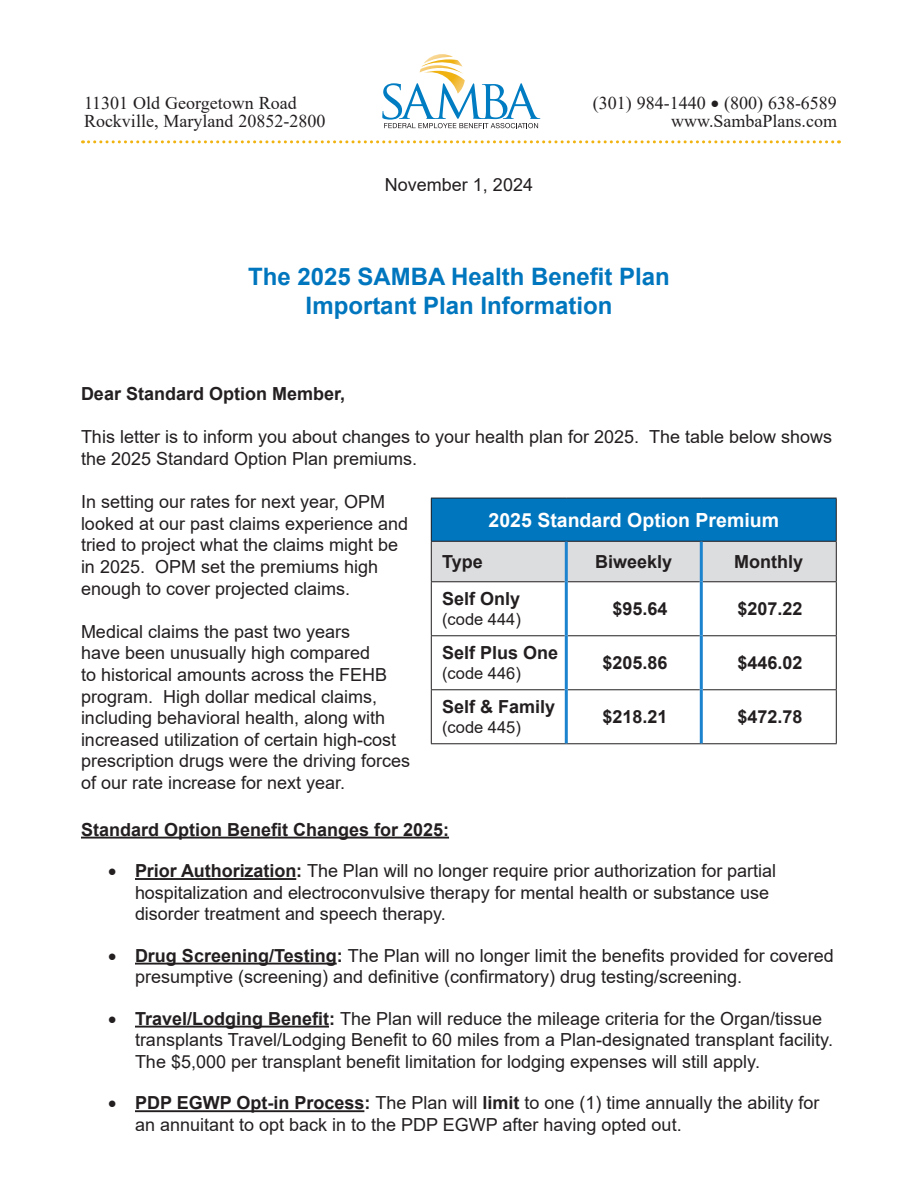
<style>
.page{position:relative;width:918px;height:1188px;background:#fff}
.page>*{position:absolute;margin:0;border:0;box-sizing:border-box;transform-origin:0 0}
.t1{font:700 24px "Arial";color:#0076be}
.t2{font:700 19.5px "Arial";color:#fff}
.t3{font:18px/21.6px "Arial";color:#231f20}
.t4{font:700 18px "Arial";color:#231f20}
.t5{font:18px "Times New Roman";color:#231f20}
.t6{font:16.5px "Arial";color:#231f20}
.s1{font-weight:700}
</style>
<div class="page">
<svg style="left:82px;top:140px;width:757px;height:3px"></svg>
<svg style="left:382px;top:54px;width:158px;height:74px"></svg>
<hr style="left:81px;top:837px;width:368px;height:2px;background:#231f20">
<hr style="left:135px;top:878px;width:161px;height:2px;background:#231f20">
<hr style="left:135px;top:963px;width:202px;height:2px;background:#231f20">
<hr style="left:135px;top:1026px;width:194px;height:2px;background:#231f20">
<hr style="left:135px;top:1110px;width:229px;height:2px;background:#231f20">
<div style="left:431px;top:498px;width:405px;height:43px;background:#0076be"></div>
<div style="left:432px;top:542px;width:404px;height:39px;background:#dcdddf"></div>
<hr style="left:431px;top:498px;width:135px;height:1px;background:#231f20">
<hr style="left:431px;top:498px;width:1px;height:43px;background:#231f20">
<hr style="left:566px;top:498px;width:135px;height:1px;background:#231f20">
<hr style="left:701px;top:498px;width:136px;height:1px;background:#231f20">
<hr style="left:836px;top:498px;width:1px;height:43px;background:#231f20">
<hr style="left:431px;top:541px;width:135px;height:1px;background:#231f20">
<hr style="left:431px;top:542px;width:1px;height:39px;background:#231f20">
<hr style="left:566px;top:541px;width:135px;height:1px;background:#231f20">
<hr style="left:701px;top:541px;width:136px;height:1px;background:#231f20">
<hr style="left:836px;top:542px;width:1px;height:39px;background:#231f20">
<hr style="left:431px;top:581px;width:134px;height:1px;background:#231f20">
<hr style="left:431px;top:582px;width:1px;height:53px;background:#231f20">
<hr style="left:568px;top:581px;width:132px;height:1px;background:#231f20">
<hr style="left:703px;top:581px;width:134px;height:1px;background:#231f20">
<hr style="left:836px;top:582px;width:1px;height:53px;background:#231f20">
<hr style="left:431px;top:635px;width:134px;height:1px;background:#231f20">
<hr style="left:431px;top:636px;width:1px;height:53px;background:#231f20">
<hr style="left:568px;top:635px;width:132px;height:1px;background:#231f20">
<hr style="left:703px;top:635px;width:134px;height:1px;background:#231f20">
<hr style="left:836px;top:636px;width:1px;height:53px;background:#231f20">
<hr style="left:431px;top:689px;width:134px;height:1px;background:#231f20">
<hr style="left:431px;top:690px;width:1px;height:53px;background:#231f20">
<hr style="left:568px;top:689px;width:132px;height:1px;background:#231f20">
<hr style="left:703px;top:689px;width:134px;height:1px;background:#231f20">
<hr style="left:836px;top:690px;width:1px;height:53px;background:#231f20">
<hr style="left:431px;top:743px;width:135px;height:1px;background:#231f20">
<hr style="left:566px;top:743px;width:135px;height:1px;background:#231f20">
<hr style="left:701px;top:743px;width:136px;height:1px;background:#231f20">
<hr style="left:565px;top:542px;width:3px;height:40px;background:#1c83cf">
<hr style="left:700px;top:542px;width:3px;height:40px;background:#1c83cf">
<hr style="left:565px;top:582px;width:3px;height:54px;background:#1c83cf">
<hr style="left:700px;top:582px;width:3px;height:54px;background:#1c83cf">
<hr style="left:565px;top:636px;width:3px;height:54px;background:#1c83cf">
<hr style="left:700px;top:636px;width:3px;height:54px;background:#1c83cf">
<hr style="left:565px;top:690px;width:3px;height:53px;background:#1c83cf">
<hr style="left:700px;top:690px;width:3px;height:53px;background:#1c83cf">
<p class="t5" style="left:84px;top:90px;width:214px">11301 Old Georgetown Road</p>
<p class="t5" style="left:84px;top:108px;width:243px">Rockville, Maryland 20852-2800</p>
<p class="t3" style="left:385px;top:174px;width:150px">November 1, 2024</p>
<p class="t5" style="left:593px;top:90px;width:246px">(301) 984-1440 • (800) 638-6589</p>
<p class="t5" style="left:671px;top:108px;width:167px">www.SambaPlans.com</p>
<p class="t1" style="left:248px;top:260px;width:423px">The 2025 SAMBA Health Benefit Plan</p>
<p class="t1" style="left:306px;top:288px;width:308px">Important Plan Information</p>
<p class="t4" style="left:81px;top:381px;width:266px">Dear Standard Option Member,</p>
<p class="t3" style="left:81px;top:426px;width:753px">This letter is to inform you about changes to your health plan for 2025. The table below shows the 2025 Standard Option Plan premiums.</p>
<p class="t3" style="left:81px;top:491px;width:329px">In setting our rates for next year, OPM looked at our past claims experience and tried to project what the claims might be in 2025. OPM set the premiums high enough to cover projected claims.</p>
<p class="t3" style="left:81px;top:620px;width:331px">Medical claims the past two years<br>have been unusually high compared<br>to historical amounts across the FEHB program. High dollar medical claims, including behavioral health, along with increased utilization of certain high-cost prescription drugs were the driving forces of our rate increase for next year.</p>
<p class="t4" style="left:81px;top:817px;width:370px">Standard Option Benefit Changes for 2025:</p>
<p class="t3" style="left:135px;top:860px;width:643px;text-indent:-27px">• <span class="s1">Prior Authorization:</span> The Plan will no longer require prior authorization for partial hospitalization and electroconvulsive therapy for mental health or substance use disorder treatment and speech therapy.</p>
<p class="t3" style="left:135px;top:944px;width:700px;text-indent:-27px">• <span class="s1">Drug Screening/Testing:</span> The Plan will no longer limit the benefits provided for covered presumptive (screening) and definitive (confirmatory) drug testing/screening.</p>
<p class="t3" style="left:135px;top:1007px;width:700px;text-indent:-27px">• <span class="s1">Travel/Lodging Benefit:</span> The Plan will reduce the mileage criteria for the Organ/tissue transplants Travel/Lodging Benefit to 60 miles from a Plan-designated transplant facility.<br>The $5,000 per transplant benefit limitation for lodging expenses will still apply.</p>
<p class="t3" style="left:135px;top:1092px;width:686px;text-indent:-27px">• <span class="s1">PDP EGWP Opt-in Process:</span> The Plan will <span class="s1">limit</span> to one (1) time annually the ability for an annuitant to opt back in to the PDP EGWP after having opted out.</p>
<p class="t2" style="left:489px;top:506px;width:292px">2025 Standard Option Premium</p>
<p class="t4" style="left:442px;top:549px;width:42px">Type</p>
<p class="t4" style="left:595px;top:549px;width:79px">Biweekly</p>
<p class="t4" style="left:734px;top:549px;width:70px">Monthly</p>
<p class="t4" style="left:442px;top:586px;width:80px">Self Only</p>
<p class="t6" style="left:442px;top:608px;width:80px">(code 444)</p>
<p class="t4" style="left:612px;top:596px;width:57px">$95.64</p>
<p class="t4" style="left:737px;top:596px;width:67px">$207.22</p>
<p class="t4" style="left:442px;top:640px;width:118px">Self Plus One</p>
<p class="t6" style="left:442px;top:662px;width:80px">(code 446)</p>
<p class="t4" style="left:602px;top:650px;width:67px">$205.86</p>
<p class="t4" style="left:737px;top:650px;width:67px">$446.02</p>
<p class="t4" style="left:442px;top:694px;width:115px">Self &amp; Family</p>
<p class="t6" style="left:442px;top:716px;width:80px">(code 445)</p>
<p class="t4" style="left:602px;top:704px;width:67px">$218.21</p>
<p class="t4" style="left:737px;top:704px;width:67px">$472.78</p>
</div>
